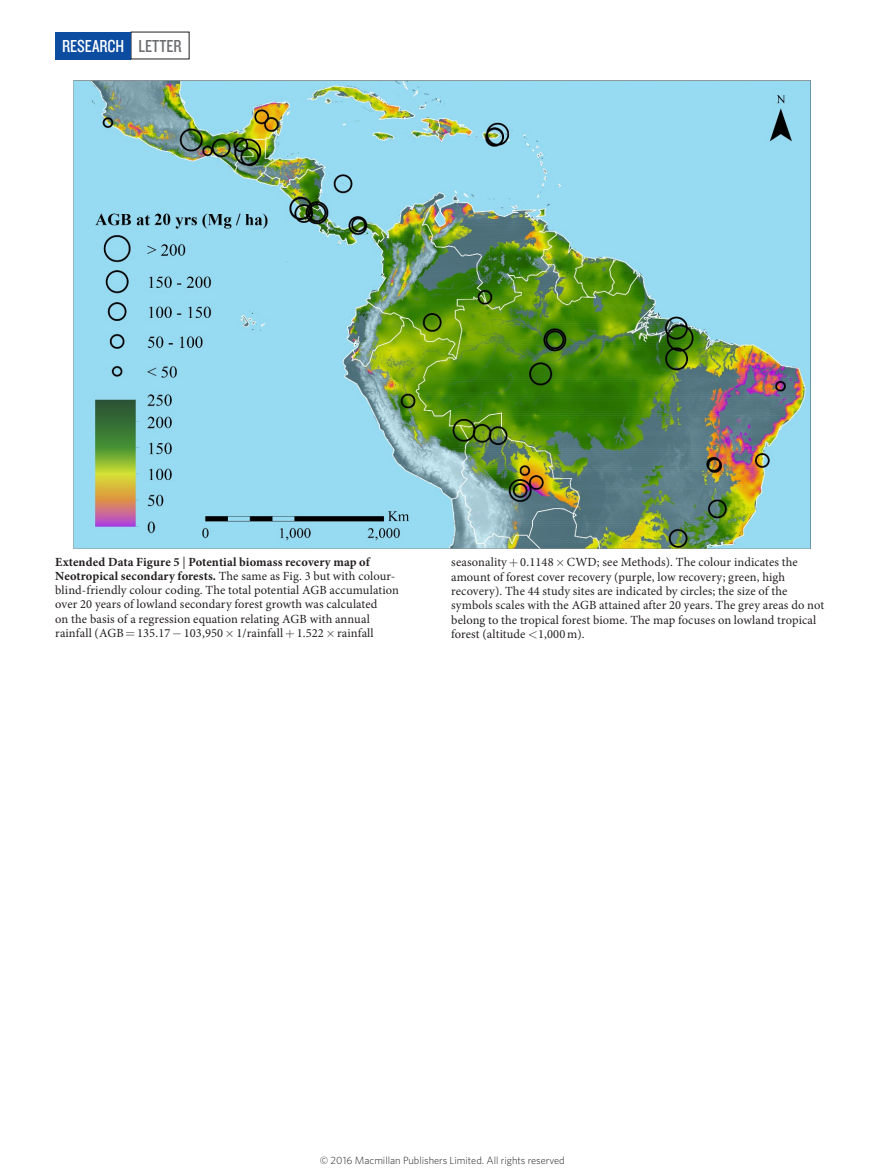
<style>
.page{position:relative;width:893px;height:1174px;background:#fff}
.page>*{position:absolute;margin:0;border:0;box-sizing:border-box;transform-origin:0 0}
.t1{font:18px "Knockout 29 Junior Ltweight";color:#fff}
.t2{font:12.45px/14.2px "Minion Pro";letter-spacing:.01em;color:#231f20}
.t3{font:300 10.5px "Whitney";color:#231f20}
.s1{color:#6c6d70}
.s2{font-weight:700}
</style>
<div class="page">
<div style="left:55px;top:32px;width:76px;height:27px;background:#0d4da1"></div>
<img style="left:74px;top:81px;width:736px;height:467px">
<h1 class="t1" style="left:62px;top:34px;width:121px">RESEARCH <span class="s1">LETTER</span></h1>
<p class="t2" style="left:55px;top:554px;width:345px"><span class="s2">Extended Data Figure 5</span> | <span class="s2">Potential biomass recovery map of Neotropical secondary forests.</span> The same as Fig. 3 but with colour&shy;blind-friendly colour coding. The total potential AGB accumulation over 20 years of lowland secondary forest growth was calculated<br>on the basis of a regression equation relating AGB with annual rainfall (AGB 135.17−103,950 1/rainfall 1.522 rainfall</p>
<p class="t2" style="left:451px;top:555px;width:374px">seasonality 0.1148 CWD; see Methods). The colour indicates the amount of forest cover recovery (purple, low recovery; green, high recovery). The 44 study sites are indicated by circles; the size of the symbols scales with the AGB attained after 20 years. The grey areas do not belong to the tropical forest biome. The map focuses on lowland tropical forest (altitude 1,000 m).</p>
<p class="t3" style="left:320px;top:1153px;width:247px">© 2016 Macmillan Publishers Limited. All rights reserved</p>
</div>
